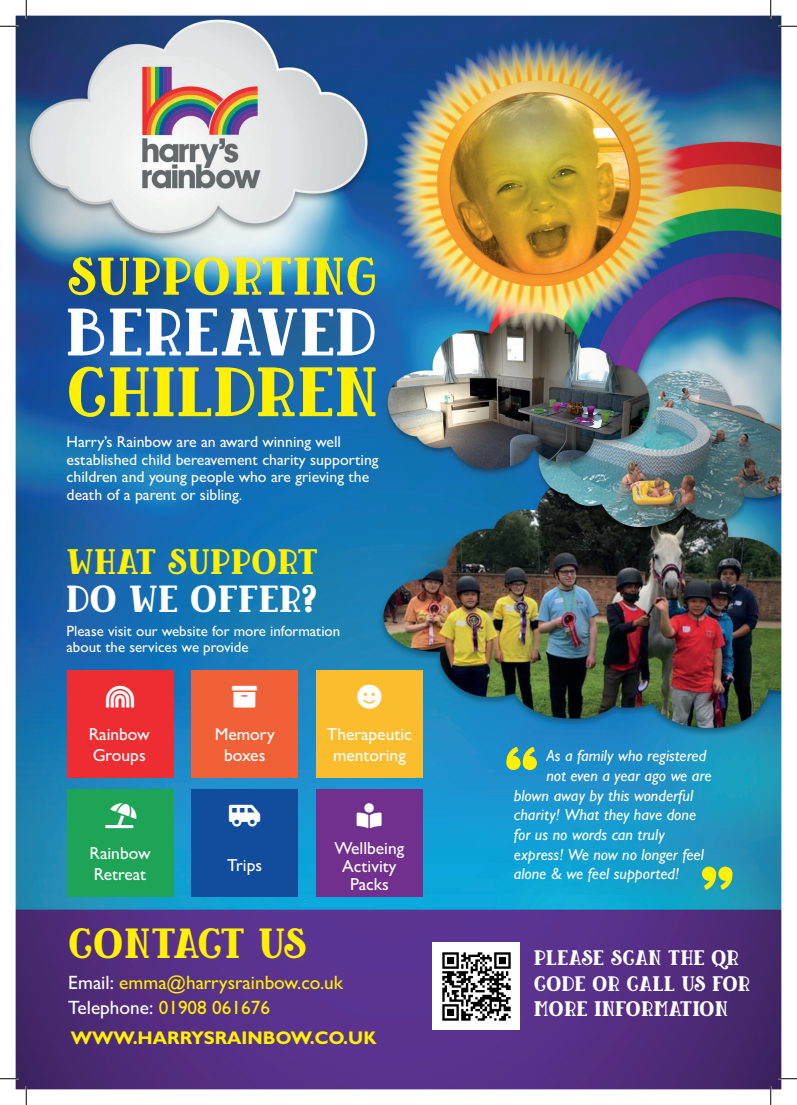
<style>
.page{position:relative;width:797px;height:1105px;background:#fff}
.page>*{position:absolute;margin:0;border:0;box-sizing:border-box;transform-origin:0 0}
.t1{font:84px "Sherlock Pro";color:#fff101}
.t2{font:69.75px "Sherlock Pro";color:#fff101}
.t3{font:67px "Sherlock Pro";color:#fff}
.t4{font:53px "Sherlock Pro";color:#fff101}
.t5{font:42.12px "Sherlock Pro";letter-spacing:-.045em;color:#fff101}
.t6{font:37.75px "Sherlock Pro";color:#fff}
.t7{font:35.5px "Sherlock Pro";color:#fff101}
.t8{font:21px/25.2px "Sherlock Pro";color:#fff}
.t9{font:500 19.25px/24.5px "Gill Sans MT Pro";color:#fff101}
.t10{font:700 18.38px "Gill Sans MT Pro";color:#fff101}
.t11{font:500 17.5px/20.9px "Gill Sans MT Pro";color:#fff;text-align:center}
.t12{font:italic 500 16.25px "Gill Sans MT Pro";color:#fff}
.t13{font:500 15.75px/17.5px "Gill Sans MT Pro";color:#fff}
.t14{font:500 14.88px/16.1px "Gill Sans MT Pro";color:#fff}
.s1{color:#fff}
</style>
<div class="page">
<img style="left:16px;top:16px;width:765px;height:1073px">
<svg style="left:702px;top:866px;width:30px;height:24px"></svg>
<img style="left:433px;top:943px;width:87px;height:87px">
<div style="left:67px;top:670px;width:106px;height:107px;background:#ee2d32"></div>
<div style="left:191px;top:670px;width:107px;height:107px;background:#f16138"></div>
<div style="left:316px;top:670px;width:107px;height:107px;background:#f9bd2d"></div>
<div style="left:67px;top:789px;width:106px;height:108px;background:#1ea456"></div>
<div style="left:191px;top:789px;width:107px;height:108px;background:#114c9d"></div>
<div style="left:316px;top:789px;width:107px;height:108px;background:#712f8e"></div>
<svg style="left:0;top:25px;width:19px;height:2px"></svg>
<svg style="left:778px;top:25px;width:19px;height:2px"></svg>
<svg style="left:0;top:1078px;width:19px;height:1px"></svg>
<svg style="left:778px;top:1078px;width:19px;height:1px"></svg>
<svg style="left:25px;top:0;width:2px;height:19px"></svg>
<svg style="left:25px;top:1086px;width:2px;height:19px"></svg>
<svg style="left:770px;top:0;width:1px;height:19px"></svg>
<svg style="left:770px;top:1086px;width:1px;height:19px"></svg>
<h3 class="t4" style="left:67px;top:245px;width:311px">SUPPORTING</h3>
<h3 class="t3" style="left:67px;top:293px;width:311px">BEREAVED</h3>
<h2 class="t2" style="left:67px;top:351px;width:314px">CHILDREN</h2>
<p class="t13" style="left:67px;top:433px;width:313px">Harry’s Rainbow are an award winning well established child bereavement charity supporting children and young people who are grieving the death of a parent or sibling.</p>
<h3 class="t7" style="left:67px;top:541px;width:253px">WHAT SUPPORT</h3>
<h3 class="t6" style="left:67px;top:577px;width:252px">DO WE OFFER?</h3>
<p class="t14" style="left:67px;top:622px;width:275px">Please visit our website for more information about the services we provide</p>
<p class="t11" style="left:89px;top:723px;width:63px;text-align:left">Rainbow<br>Groups</p>
<p class="t11" style="left:215px;top:723px;width:61px">Memory boxes</p>
<p class="t11" style="left:327px;top:723px;width:86px">Therapeutic mentoring</p>
<p class="t11" style="left:89px;top:843px;width:63px;text-align:left">Rainbow<br>Retreat</p>
<p class="t11" style="left:227px;top:854px;width:37px">Trips</p>
<p class="t11" style="left:334px;top:839px;width:71px;line-height:18px">Wellbeing<br>Activity<br>Packs</p>
<h3 class="t5" style="left:68px;top:919px;width:240px">CONTACT US</h3>
<p class="t9" style="left:68px;top:970px;width:276px"><span class="s1">Email:</span> emma@harrysrainbow.co.uk<br><span class="s1">Telephone:</span> 01908 061676</p>
<p class="t10" style="left:71px;top:1026px;width:307px">WWW.HARRYSRAINBOW.CO.UK</p>
<h1 class="t1" style="left:540px;top:786px;width:38px;rotate:-180deg">”</h1>
<p class="t12" style="left:546px;top:746px;width:161px">As a family who registered</p>
<p class="t12" style="left:546px;top:766px;width:166px">not even a year ago we are</p>
<p class="t12" style="left:514px;top:785px;width:181px">blown away by this wonderful</p>
<p class="t12" style="left:514px;top:805px;width:184px">charity! What they have done</p>
<p class="t12" style="left:514px;top:825px;width:152px">for us no words can truly</p>
<p class="t12" style="left:514px;top:844px;width:191px">express! We now no longer feel</p>
<p class="t12" style="left:514px;top:864px;width:167px">alone &amp; we feel supported!</p>
<p class="t8" style="left:533px;top:945px;width:218px">PLEASE SCAN THE QR<br>CODE OR CALL US FOR<br>MORE INFORMATION</p>
</div>
